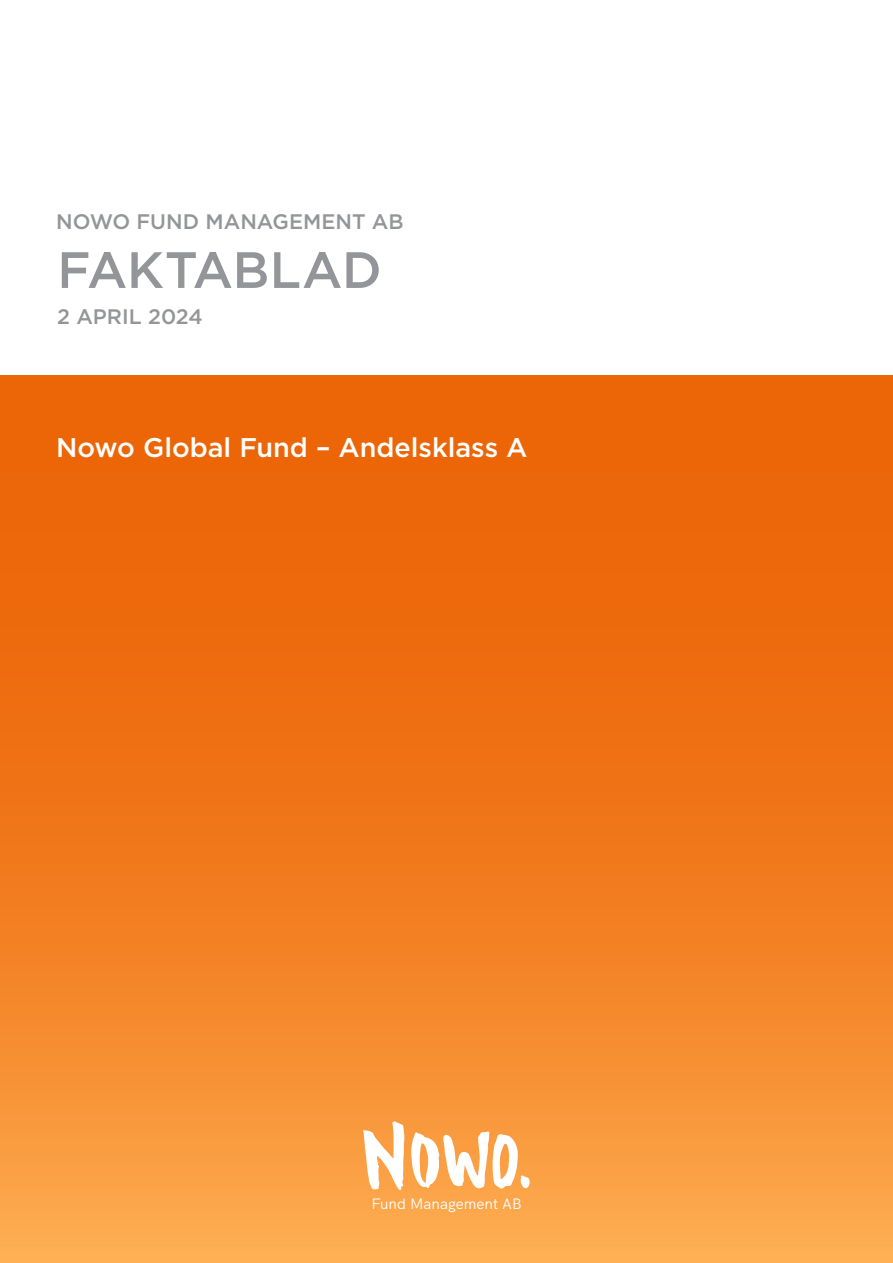
<style>
.page{position:relative;width:893px;height:1263px;background:#fff}
.page>*{position:absolute;margin:0;border:0;box-sizing:border-box;transform-origin:0 0}
.t1{font:500 51px "Gotham";letter-spacing:-.01em;color:#939598}
.t2{font:500 27px "Gotham";color:#fff}
.t3{font:500 21px "Gotham";color:#939598}
.t4{font:15px "HK Grotesk";color:#fff}
</style>
<div class="page">
<img style="left:0;top:375px;width:893px;height:888px">
<svg style="left:363px;top:1121px;width:42px;height:69px"></svg>
<svg style="left:411px;top:1131px;width:119px;height:58px"></svg>
<p class="t3" style="left:56px;top:208px;width:349px">NOWO FUND MANAGEMENT AB</p>
<p class="t1" style="left:57px;top:236px;width:326px">FAKTABLAD</p>
<p class="t3" style="left:57px;top:303px;width:147px">2 APRIL 2024</p>
<p class="t2" style="left:56px;top:430px;width:473px">Nowo Global Fund – Andelsklass A</p>
<p class="t4" style="left:371px;top:1192px;width:152px">Fund Management AB</p>
</div>
